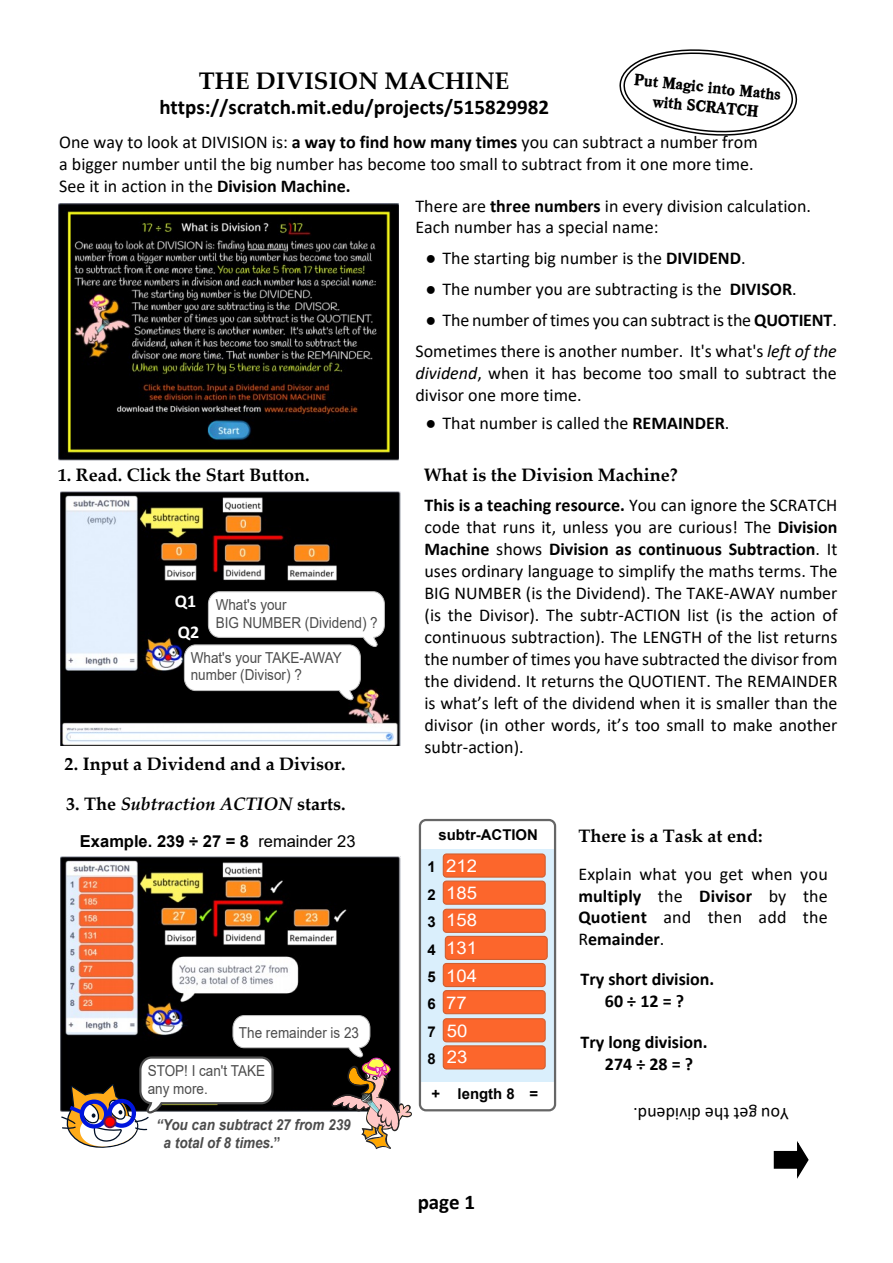
<style>
.page{position:relative;width:893px;height:1263px;background:#fff}
.page>*{position:absolute;margin:0;border:0;box-sizing:border-box;transform-origin:0 0}
.t1{font:700 24px "Palatino Linotype";letter-spacing:.005em;color:#000}
.t2{font:700 21px "Calibri";color:#000}
.t3{font:18px/22px "Calibri";color:#000}
.t4{font:700 18px "Palatino Linotype";color:#000}
.t5{font:700 18px/22px "Calibri";color:#000;text-align:center}
.t6{font:italic 700 18px "Palatino Linotype";color:#000}
.t7{font:700 18px/30.8px "Calibri";color:#fff}
.t8{font:17.4px/27.6px "Arial";color:#fff;text-align:justify;scale:1.06 1}
.t9{font:700 16.5px "Arial";color:#000}
.t10{font:16.05px/19.5px "Casper Heavy SF Bold";color:#000;text-align:center;scale:.96 1}
.t11{font:15.15px/17.2px "Arial";color:#4c4c4c;scale:.89 1}
.t12{font:italic 700 15.15px/17.2px "Arial";color:#4c4c4c;scale:.89 1}
.t13{font:700 14.85px/27.3px "Arial";color:#000;text-align:justify}
.s1{font-weight:700}
.s2{font-style:normal}
.s3{font-weight:400}
.s4{font-family:"Times New Roman"}
.s5{font-style:italic}
</style>
<div class="page">
<img style="left:59px;top:203px;width:340px;height:257px">
<img style="left:60px;top:492px;width:340px;height:253px">
<svg style="left:183px;top:591px;width:202px;height:110px"></svg>
<svg style="left:773px;top:1141px;width:36px;height:38px"></svg>
<div style="left:421px;top:850px;width:133px;height:232px;background:#daeffc"></div>
<div style="left:419px;top:819px;width:137px;height:292px;border:2px solid #666;border-radius:6px"></div>
<div style="left:445px;top:936px;width:103px;height:24px;background:#fc662c;border:1px solid #d05f31;border-radius:3px"></div>
<div style="left:443px;top:853px;width:103px;height:25px;background:#fc662c;border:1px solid #d05f31;border-radius:3px"></div>
<div style="left:443px;top:880px;width:103px;height:25px;background:#fc662c;border:1px solid #d05f31;border-radius:3px"></div>
<div style="left:443px;top:909px;width:103px;height:24px;background:#fc662c;border:1px solid #d05f31;border-radius:3px"></div>
<div style="left:443px;top:963px;width:103px;height:24px;background:#fc662c;border:1px solid #d05f31;border-radius:3px"></div>
<div style="left:443px;top:990px;width:103px;height:24px;background:#fc662c;border:1px solid #d05f31;border-radius:3px"></div>
<div style="left:443px;top:1018px;width:103px;height:24px;background:#fc662c;border:1px solid #d05f31;border-radius:3px"></div>
<div style="left:443px;top:1045px;width:103px;height:24px;background:#fc662c;border:1px solid #d05f31;border-radius:3px"></div>
<img style="left:60px;top:856px;width:341px;height:159px">
<svg style="left:60px;top:1015px;width:352px;height:135px"></svg>
<svg style="left:619px;top:49px;width:179px;height:87px"></svg>
<h1 class="t1" style="left:199px;top:71px;width:312px">THE DIVISION MACHINE</h1>
<p class="t2" style="left:159px;top:98px;width:391px">https://scratch.mit.edu/projects/515829982</p>
<p class="t10" style="left:635px;top:71px;width:155px;rotate:6deg">Put Magic into Maths with SCRATCH</p>
<p class="t3" style="left:59px;top:133px;width:700px">One way to look at DIVISION is: <span class="s1">a way to find how many times</span> you can subtract a number from a bigger number until the big number has become too small to subtract from it one more time.<br>See it in action in the <span class="s1">Division Machine.</span></p>
<p class="t4" style="left:58px;top:468px;width:253px">1. Read. Click the Start Button.</p>
<p class="t7" style="left:175px;top:587px;width:26px">Q1<br>Q2</p>
<p class="t11" style="left:216px;top:598px;width:184px">What's your<br>BIG NUMBER (Dividend) ?</p>
<p class="t11" style="left:191px;top:650px;width:171px">What's your TAKE-AWAY number (Divisor) ?</p>
<p class="t4" style="left:65px;top:756px;width:283px">2. Input a Dividend and a Divisor.</p>
<p class="t6" style="left:66px;top:797px;width:281px"><span class="s2">3. The</span> Subtraction ACTION <span class="s2">starts.</span></p>
<p class="t9" style="left:80px;top:835px;width:277px">Example. 239 ÷ 27 = 8 <span class="s3">remainder 23</span></p>
<p class="t11" style="left:239px;top:1025px;width:136px">The remainder is 23</p>
<p class="t11" style="left:148px;top:1064px;width:133px">STOP! I can't TAKE any more.</p>
<p class="t12" style="left:164px;top:1118px;width:212px;text-indent:-7px">“You can subtract 27 from 239 a total of 8 times.<span class="s2">”</span></p>
<p class="t3" style="left:415px;top:196px;width:397px">There are <span class="s1">three numbers</span> in every division calculation.<br>Each number has a special name:</p>
<p class="t3" style="left:426px;top:249px;width:321px"><span class="s4">●</span> The starting big number is the <span class="s1">DIVIDEND</span>.</p>
<p class="t3" style="left:426px;top:280px;width:373px"><span class="s4">●</span> The number you are subtracting is the <span class="s1">DIVISOR</span>.</p>
<p class="t3" style="left:415px;top:306px;width:423px;line-height:31px;text-align:center"><span class="s4">●</span> The number of times you can subtract is the <span class="s1">QUOTIENT</span>.<br>Sometimes there is another number. It's what's <span class="s5">left of the</span></p>
<p class="t3" style="left:415px;top:364px;width:423px"><span class="s5">dividend</span>, when it has become too small to subtract the divisor one more time.</p>
<p class="t3" style="left:426px;top:414px;width:305px"><span class="s4">●</span> That number is called the <span class="s1">REMAINDER</span>.</p>
<p class="t4" style="left:424px;top:468px;width:255px">What is the Division Machine?</p>
<p class="t3" style="left:424px;top:495px;width:414px;text-align:justify"><span class="s1">This is a teaching resource.</span> You can ignore the SCRATCH code that runs it, unless you are curious! The <span class="s1">Division Machine</span> shows <span class="s1">Division as continuous Subtraction</span>. It uses ordinary language to simplify the maths terms. The BIG NUMBER (is the Dividend). The TAKE-AWAY number (is the Divisor). The subtr-ACTION list (is the action of continuous subtraction). The LENGTH of the list returns the number of times you have subtracted the divisor from the dividend. It returns the QUOTIENT. The REMAINDER is what’s left of the dividend when it is smaller than the divisor (in other words, it’s too small to make another subtr-action).</p>
<p class="t13" style="left:438px;top:823px;width:101px">subtr-ACTION</p>
<p class="t8" style="left:446px;top:853px;width:31px">212<br>185<br>158<br>131<br>104</p>
<p class="t8" style="left:446px;top:990px;width:22px;line-height:27.2px">77<br>50<br>23</p>
<p class="t13" style="left:428px;top:855px;width:10px">1<br>2<br>3<br>4<br>5<br>6<br>7<br>8</p>
<p class="t13" style="left:431px;top:1082px;width:108px">+ length 8 =</p>
<p class="t2" style="left:418px;top:1193px;width:59px">page 1</p>
<p class="t4" style="left:578px;top:829px;width:186px">There is a Task at end:</p>
<p class="t3" style="left:578px;top:864px;width:251px;text-align:justify">Explain what you get when you <span class="s1">multiply</span> the <span class="s1">Divisor</span> by the <span class="s1">Quotient</span> and then add the R<span class="s1">emainder</span>.</p>
<p class="t5" style="left:580px;top:969px;width:135px">Try short division.<br>60 ÷ 12 = ?</p>
<p class="t5" style="left:580px;top:1032px;width:129px">Try long division.<br>274 ÷ 28 = ?</p>
<p class="t3" style="left:789px;top:1123px;width:157px;rotate:-180deg">You get the dividend.</p>
</div>
